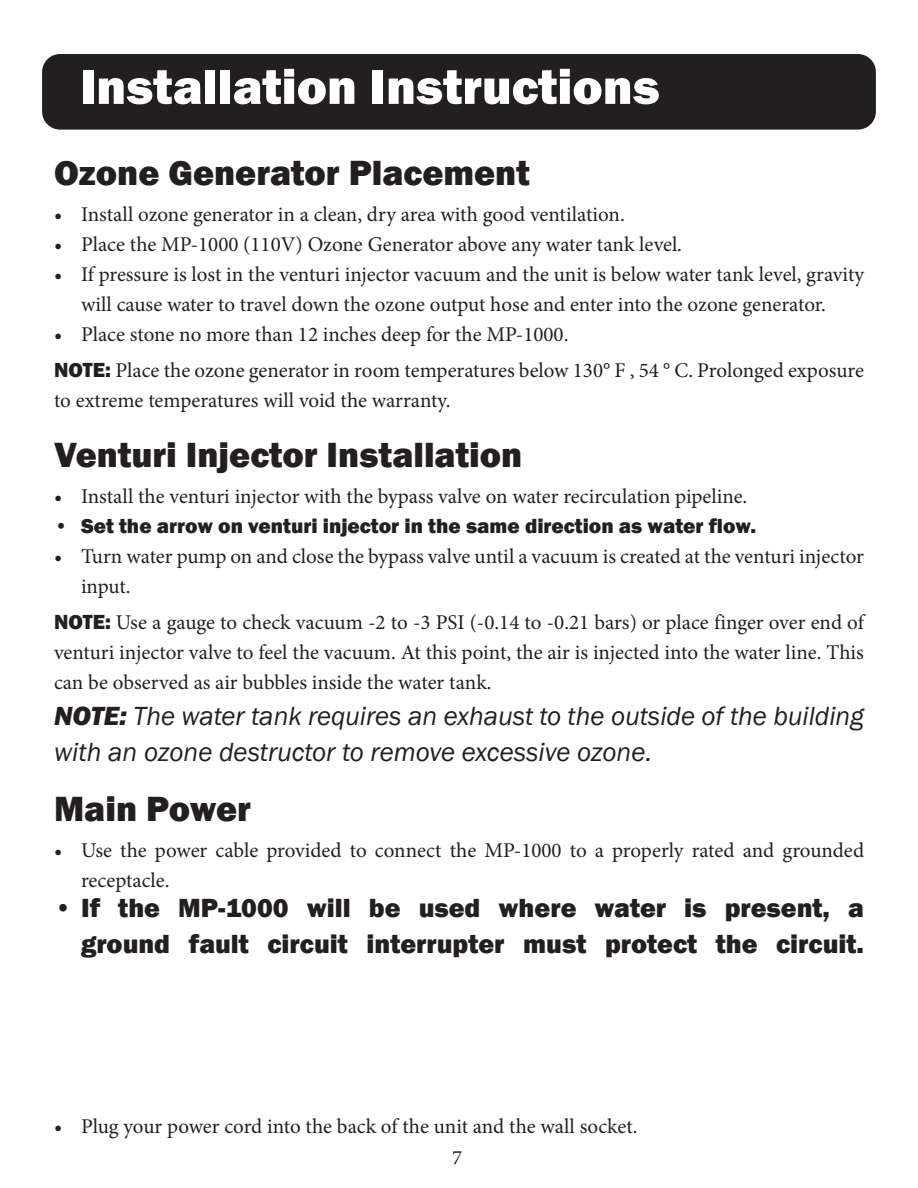
<style>
.page{position:relative;width:918px;height:1188px;background:#fff}
.page>*{position:absolute;margin:0;border:0;box-sizing:border-box;transform-origin:0 0}
.Features{font:800 51px "Franklin Gothic";color:#fff}
.Table_Text_3{font:800 36px "Franklin Gothic";color:#231f20}
.Table_Text_3-2{font:italic 27px/36px "Franklin Gothic";color:#231f20}
.t1{font:800 27px/36px "Franklin Gothic";color:#231f20;text-align:right}
.Table_Text_3-3{font:21px/30px "Minion Pro";color:#231f20}
.t2{font:800 21px "Franklin Gothic";color:#231f20}
.product{font:20.4px "Minion Pro";color:#231f20}
.s1{font-family:"Franklin Gothic";font-weight:800}
.s2{font-weight:800}
</style>
<div class="page">
<div style="left:42px;top:54px;width:834px;height:76px;background:#231f20;border-radius:18px"></div>
<p class="Features" style="left:80px;top:54px;width:581px">Installation Instructions</p>
<p class="Table_Text_3" style="left:54px;top:150px;width:477px">Ozone Generator Placement</p>
<p class="Table_Text_3-3" style="left:54px;top:199px;width:572px">• Install ozone generator in a clean, dry area with good ventilation.</p>
<p class="Table_Text_3-3" style="left:54px;top:229px;width:630px">• Place the MP-1000 (110V) Ozone Generator above any water tank level.</p>
<p class="Table_Text_3-3" style="left:54px;top:259px;width:812px;text-align:center">• If pressure is lost in the venturi injector vacuum and the unit is below water tank level, gravity will cause water to travel down the ozone output hose and enter into the ozone generator.</p>
<p class="Table_Text_3-3" style="left:54px;top:319px;width:516px">• Place stone no more than 12 inches deep for the MP-1000.</p>
<p class="Table_Text_3-3" style="left:54px;top:355px;width:812px"><span class="s1">NOTE:</span> Place the ozone generator in room temperatures below 130° F , 54 ° C. Prolonged exposure to extreme temperatures will void the warranty.</p>
<p class="Table_Text_3" style="left:54px;top:432px;width:470px">Venturi Injector Installation</p>
<p class="Table_Text_3-3" style="left:54px;top:481px;width:695px">• Install the venturi injector with the bypass valve on water recirculation pipeline.</p>
<p class="t2" style="left:54px;top:512px;width:704px">• Set the arrow on venturi injector in the same direction as water flow.</p>
<p class="Table_Text_3-3" style="left:81px;top:541px;width:785px;text-indent:-27px">• Turn water pump on and close the bypass valve until a vacuum is created at the venturi injector input.</p>
<p class="Table_Text_3-3" style="left:54px;top:607px;width:812px;text-align:justify"><span class="s1">NOTE:</span> Use a gauge to check vacuum -2 to -3 PSI (-0.14 to -0.21 bars) or place finger over end of venturi injector valve to feel the vacuum. At this point, the air is injected into the water line. This can be observed as air bubbles inside the water tank.</p>
<p class="Table_Text_3-2" style="left:54px;top:699px;width:811px"><span class="s2">NOTE:</span> The water tank requires an exhaust to the outside of the building with an ozone destructor to remove excessive ozone.</p>
<p class="Table_Text_3" style="left:54px;top:786px;width:198px">Main Power</p>
<p class="Table_Text_3-3" style="left:81px;top:835px;width:785px;text-indent:-27px">• Use the power cable provided to connect the MP-1000 to a properly rated and grounded receptacle.</p>
<p class="t1" style="left:54px;top:890px;width:811px">• If the MP-1000 will be used where water is present, a ground fault circuit interrupter must protect the circuit.</p>
<p class="Table_Text_3-3" style="left:54px;top:1111px;width:585px">• Plug your power cord into the back of the unit and the wall socket.</p>
<p class="product" style="left:452px;top:1144px;width:12px">7</p>
</div>
